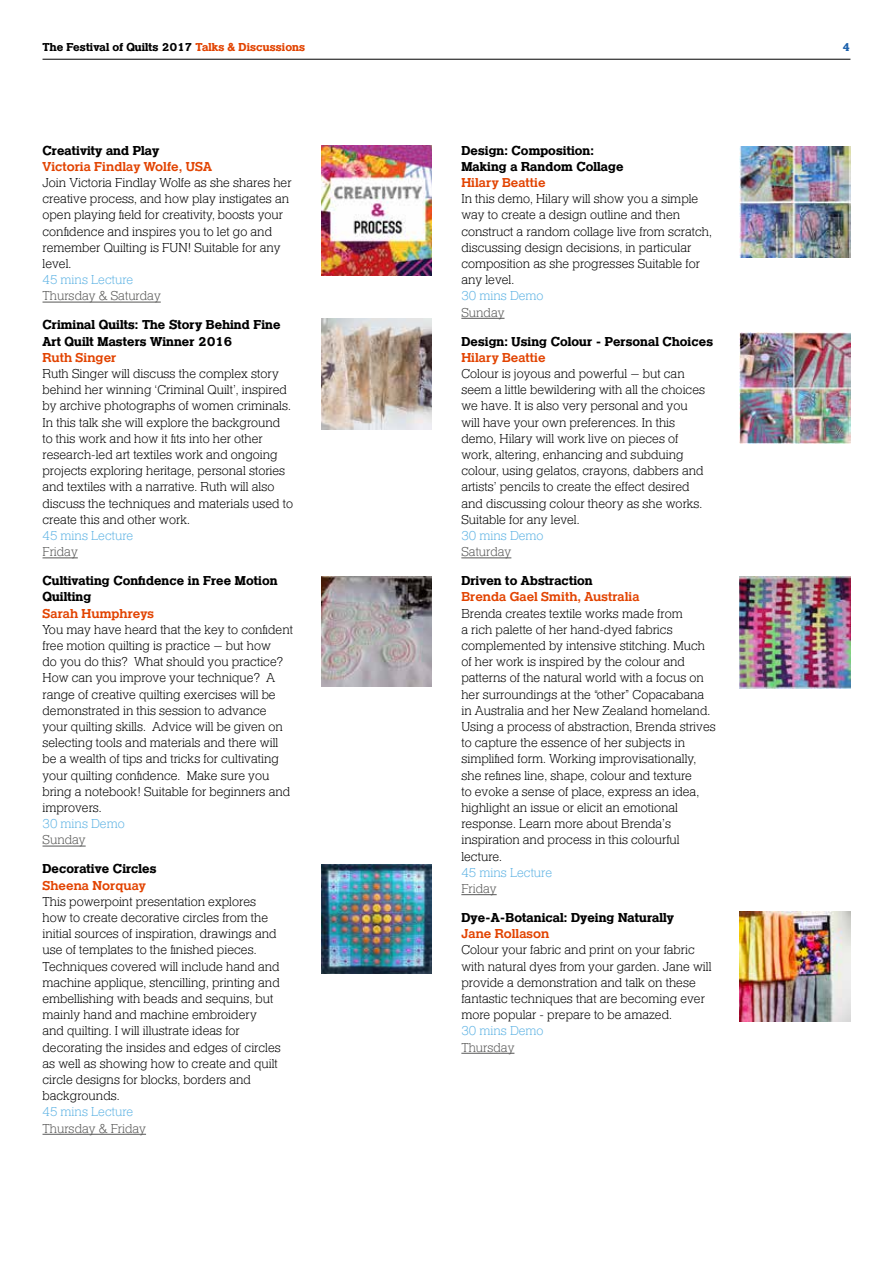
<style>
.page{position:relative;width:893px;height:1263px;background:#fff}
.page>*{position:absolute;margin:0;border:0;box-sizing:border-box;transform-origin:0 0}
.t1{font:13.5px/16.2px "Helserif Lgt";color:#000}
.t2{font:13.5px/16.2px "Helserif Bld";color:#000}
.t3{font:13.5px "Helserif Mdm";color:#e24301}
.t4{font:13.5px "Helserif Lgt";color:#61b4e4}
.t5{font:13.5px "Helserif Lgt";color:#575756}
.t6{font:12px "Helserif Bld";color:#000}
.t7{font:12px "Helserif Bld";color:#1c61ac}
.s1{color:#e24301}
</style>
<div class="page">
<hr style="left:43px;top:59px;width:807px;height:1px;background:#000">
<hr style="left:43px;top:302px;width:118px;height:1px;background:#575756">
<hr style="left:43px;top:558px;width:35px;height:1px;background:#575756">
<hr style="left:43px;top:846px;width:43px;height:1px;background:#575756">
<hr style="left:43px;top:1134px;width:103px;height:1px;background:#575756">
<hr style="left:461px;top:318px;width:43px;height:1px;background:#575756">
<hr style="left:461px;top:558px;width:50px;height:1px;background:#575756">
<hr style="left:461px;top:894px;width:36px;height:1px;background:#575756">
<hr style="left:461px;top:1053px;width:53px;height:1px;background:#575756">
<img style="left:321px;top:576px;width:111px;height:110px">
<img style="left:740px;top:147px;width:110px;height:110px">
<img style="left:740px;top:333px;width:110px;height:110px">
<img style="left:740px;top:576px;width:110px;height:112px">
<img style="left:740px;top:911px;width:110px;height:111px">
<img style="left:321px;top:864px;width:111px;height:109px">
<img style="left:321px;top:146px;width:111px;height:130px">
<img style="left:321px;top:319px;width:111px;height:110px">
<p class="t6" style="left:43px;top:39px;width:264px">The Festival of Quilts 2017 <span class="s1">Talks &amp; Discussions</span></p>
<p class="t7" style="left:842px;top:39px;width:9px">4</p>
<p class="t2" style="left:43px;top:143px;width:118px">Creativity and Play</p>
<p class="t3" style="left:43px;top:157px;width:171px">Victoria Findlay Wolfe, USA</p>
<p class="t1" style="left:43px;top:176px;width:251px">Join Victoria Findlay Wolfe as she shares her creative process, and how play instigates an open playing field for creativity, boosts your confidence and inspires you to let go and remember Quilting is FUN! Suitable for any level.</p>
<p class="t4" style="left:43px;top:271px;width:92px">45 mins Lecture</p>
<p class="t5" style="left:43px;top:287px;width:120px">Thursday &amp; Saturday</p>
<p class="t2" style="left:43px;top:318px;width:240px">Criminal Quilts: The Story Behind Fine<br>Art Quilt Masters Winner 2016</p>
<p class="t3" style="left:43px;top:348px;width:75px">Ruth Singer</p>
<p class="t1" style="left:43px;top:367px;width:252px">Ruth Singer will discuss the complex story behind her winning ‘Criminal Quilt’, inspired by archive photographs of women criminals.<br>In this talk she will explore the background to this work and how it fits into her other research-led art textiles work and ongoing projects exploring heritage, personal stories and textiles with a narrative. Ruth will also discuss the techniques and materials used to create this and other work.</p>
<p class="t4" style="left:43px;top:526px;width:92px">45 mins Lecture</p>
<p class="t5" style="left:43px;top:543px;width:37px">Friday</p>
<p class="t2" style="left:43px;top:574px;width:237px">Cultivating Confidence in Free Motion<br>Quilting</p>
<p class="t3" style="left:43px;top:604px;width:113px">Sarah Humphreys</p>
<p class="t1" style="left:43px;top:622px;width:252px">You may have heard that the key to confident free motion quilting is practice – but how<br>do you do this? What should you practice?<br>How can you improve your technique? A range of creative quilting exercises will be demonstrated in this session to advance your quilting skills. Advice will be given on selecting tools and materials and there will be a wealth of tips and tricks for cultivating your quilting confidence. Make sure you bring a notebook! Suitable for beginners and improvers.</p>
<p class="t4" style="left:43px;top:815px;width:84px">30 mins Demo</p>
<p class="t5" style="left:43px;top:831px;width:45px">Sunday</p>
<p class="t2" style="left:43px;top:862px;width:116px">Decorative Circles</p>
<p class="t3" style="left:43px;top:876px;width:105px">Sheena Norquay</p>
<p class="t1" style="left:43px;top:894px;width:240px">This powerpoint presentation explores how to create decorative circles from the initial sources of inspiration, drawings and use of templates to the finished pieces.<br>Techniques covered will include hand and machine applique, stencilling, printing and embellishing with beads and sequins, but mainly hand and machine embroidery and quilting. I will illustrate ideas for decorating the insides and edges of circles as well as showing how to create and quilt circle designs for blocks, borders and backgrounds.</p>
<p class="t4" style="left:43px;top:1103px;width:92px">45 mins Lecture</p>
<p class="t5" style="left:43px;top:1119px;width:105px">Thursday &amp; Friday</p>
<p class="t2" style="left:461px;top:143px;width:164px">Design: Composition:<br>Making a Random Collage</p>
<p class="t3" style="left:461px;top:174px;width:86px">Hilary Beattie</p>
<p class="t1" style="left:461px;top:192px;width:252px">In this demo, Hilary will show you a simple way to create a design outline and then construct a random collage live from scratch, discussing design decisions, in particular composition as she progresses Suitable for any level.</p>
<p class="t4" style="left:461px;top:287px;width:84px">30 mins Demo</p>
<p class="t5" style="left:461px;top:303px;width:45px">Sunday</p>
<p class="t2" style="left:461px;top:334px;width:253px">Design: Using Colour - Personal Choices</p>
<p class="t3" style="left:461px;top:348px;width:86px">Hilary Beattie</p>
<p class="t1" style="left:461px;top:367px;width:245px">Colour is joyous and powerful – but can seem a little bewildering with all the choices we have. It is also very personal and you will have your own preferences. In this demo, Hilary will work live on pieces of work, altering, enhancing and subduing colour, using gelatos, crayons, dabbers and artists’ pencils to create the effect desired and discussing colour theory as she works.<br>Suitable for any level.</p>
<p class="t4" style="left:461px;top:526px;width:84px">30 mins Demo</p>
<p class="t5" style="left:461px;top:543px;width:52px">Saturday</p>
<p class="t2" style="left:461px;top:574px;width:133px">Driven to Abstraction</p>
<p class="t3" style="left:461px;top:588px;width:180px">Brenda Gael Smith, Australia</p>
<p class="t1" style="left:461px;top:606px;width:256px">Brenda creates textile works made from<br>a rich palette of her hand-dyed fabrics complemented by intensive stitching. Much of her work is inspired by the colour and patterns of the natural world with a focus on her surroundings at the “other” Copacabana in Australia and her New Zealand homeland.<br>Using a process of abstraction, Brenda strives to capture the essence of her subjects in simplified form. Working improvisationally, she refines line, shape, colour and texture<br>to evoke a sense of place, express an idea, highlight an issue or elicit an emotional response. Learn more about Brenda’s inspiration and process in this colourful lecture.</p>
<p class="t4" style="left:461px;top:863px;width:92px">45 mins Lecture</p>
<p class="t5" style="left:461px;top:879px;width:37px">Friday</p>
<p class="t2" style="left:461px;top:910px;width:214px">Dye-A-Botanical: Dyeing Naturally</p>
<p class="t3" style="left:461px;top:925px;width:90px">Jane Rollason</p>
<p class="t1" style="left:461px;top:943px;width:252px">Colour your fabric and print on your fabric with natural dyes from your garden. Jane will provide a demonstration and talk on these fantastic techniques that are becoming ever more popular - prepare to be amazed.</p>
<p class="t4" style="left:461px;top:1022px;width:84px">30 mins Demo</p>
<p class="t5" style="left:461px;top:1038px;width:55px">Thursday</p>
</div>
